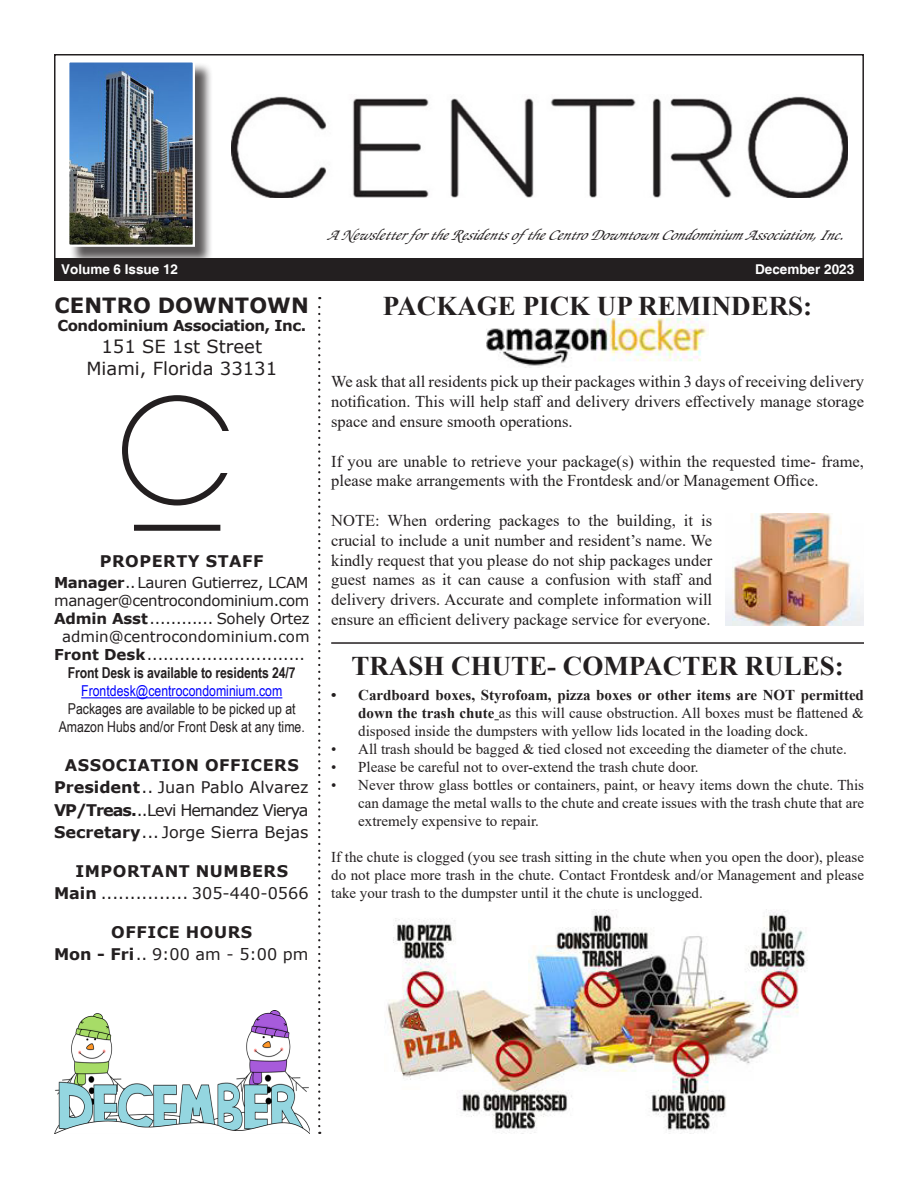
<style>
.page{position:relative;width:918px;height:1188px;background:#fff}
.page>*{position:absolute;margin:0;border:0;box-sizing:border-box;transform-origin:0 0}
.t1{font:700 27px "Times New Roman";color:#231f20}
.t2{font:700 21px "Verdana";letter-spacing:.005em;color:#231f20}
.t3{font:18px "Verdana";color:#231f20}
.t4{font:16.5px/19.8px "Times New Roman";color:#231f20;text-align:justify}
.t5{font:italic 500 16.5px "Zapf Chancery";color:#231f20}
.t6{font:16.05px "Verdana";color:#231f20}
.t7{font:700 16.05px "Verdana";letter-spacing:.035em;color:#231f20}
.t8{font:16.05px "Verdana";letter-spacing:-.06em;color:#231f20}
.t9{font:15px/18px "Times New Roman";color:#231f20;text-align:justify}
.t10{font:15px/18px "Verdana";letter-spacing:-.025em;color:#231f20}
.t11{font:15px/18px "Arial Narrow";color:#231f20;text-align:center}
.t12{font:700 15px/18px "Arial Narrow";letter-spacing:-.01em;color:#231f20;text-align:center}
.t13{font:15px/18px "Verdana";color:#231f20;text-align:center}
.t14{font:700 15px "Verdana";letter-spacing:-.03em;color:#231f20}
.t15{font:700 13.5px "Helvetica";color:#fff}
.s1{font-weight:700}
.s2{font-weight:400;color:#00f}
</style>
<div class="page">
<hr style="left:81px;top:697px;width:201px;height:1px;background:#00f">
<div style="left:54px;top:258px;width:810px;height:23px;background:#231f20"></div>
<div style="left:69px;top:62px;width:145px;height:204px;background:#231f20;opacity:.75"></div>
<img style="left:70px;top:63px;width:122px;height:181px">
<div style="left:67px;top:60px;width:128px;height:187px;border:2px solid #fff"></div>
<img style="left:231px;top:96px;width:617px;height:102px">
<svg style="left:318px;top:297px;width:2px;height:829px"></svg>
<div style="left:122px;top:395px;width:110px;height:111px;border:6px solid #231f20;border-radius:50%"></div>
<div style="left:206px;top:432px;width:36px;height:41px;background:#fff"></div>
<div style="left:134px;top:525px;width:86px;height:6px;background:#231f20"></div>
<img style="left:54px;top:1010px;width:256px;height:124px">
<img style="left:487px;top:318px;width:222px;height:50px">
<img style="left:726px;top:514px;width:138px;height:111px">
<img style="left:385px;top:910px;width:423px;height:224px">
<hr style="left:331px;top:642px;width:533px;height:2px;background:#231f20">
<p class="t5" style="left:326px;top:224px;width:524px">ANewsletterfortheResidentsoftheCentroDowntownCondominiumAssociation,Inc.</p>
<p class="t15" style="left:61px;top:261px;width:119px">Volume 6 Issue 12</p>
<p class="t15" style="left:755px;top:261px;width:101px">December 2023</p>
<p class="t2" style="left:55px;top:291px;width:256px">CENTRO DOWNTOWN</p>
<p class="t14" style="left:57px;top:315px;width:250px">Condominium Association, Inc.</p>
<p class="t3" style="left:102px;top:334px;width:162px">151 SE 1st Street</p>
<p class="t3" style="left:86px;top:356px;width:192px">Miami, Florida 33131</p>
<p class="t7" style="left:100px;top:550px;width:165px">PROPERTY STAFF</p>
<p class="t10" style="left:54px;top:574px;width:257px"><span class="s1">Manager</span>..Lauren Gutierrez, LCAM manager@centrocondominium.com</p>
<p class="t13" style="left:54px;top:610px;width:257px"><span class="s1">Admin Asst</span>............ Sohely Ortez admin@centrocondominium.com</p>
<p class="t10" style="left:54px;top:646px;width:253px"><span class="s1">Front Desk</span>.............................</p>
<p class="t12" style="left:68px;top:663px;width:229px">Front Desk is available to residents 24/7<br><span class="s2">Frontdesk@centrocondominium.com</span></p>
<p class="t11" style="left:59px;top:699px;width:248px">Packages are available to be picked up at<br>Amazon Hubs and/or Front Desk at any time.</p>
<p class="t7" style="left:65px;top:754px;width:236px">ASSOCIATION OFFICERS</p>
<p class="t6" style="left:54px;top:776px;width:256px"><span class="s1">President</span>.. Juan Pablo Alvarez</p>
<p class="t8" style="left:54px;top:799px;width:256px"><span class="s1">VP/Treas.</span>..Levi Hernandez Vierya</p>
<p class="t6" style="left:54px;top:821px;width:256px"><span class="s1">Secretary</span>... Jorge Sierra Bejas</p>
<p class="t7" style="left:75px;top:860px;width:214px">IMPORTANT NUMBERS</p>
<p class="t6" style="left:54px;top:882px;width:256px"><span class="s1">Main</span> ............... 305-440-0566</p>
<p class="t7" style="left:111px;top:921px;width:143px">OFFICE HOURS</p>
<p class="t6" style="left:54px;top:943px;width:256px"><span class="s1">Mon - Fri</span>.. 9:00 am - 5:00 pm</p>
<p class="t1" style="left:383px;top:287px;width:431px">PACKAGE PICK UP REMINDERS:</p>
<p class="t4" style="left:331px;top:371px;width:534px">We ask that all residents pick up their packages within 3 days of receiving delivery notification. This will help staff and delivery drivers effectively manage storage space and ensure smooth operations.</p>
<p class="t4" style="left:331px;top:451px;width:534px">If you are unable to retrieve your package(s) within the requested time- frame, please make arrangements with the Frontdesk and/or Management Office.</p>
<p class="t4" style="left:331px;top:510px;width:382px">NOTE: When ordering packages to the building, it is crucial to include a unit number and resident’s name. We kindly request that you please do not ship packages under guest names as it can cause a confusion with staff and delivery drivers. Accurate and complete information will ensure an efficient delivery package service for everyone.</p>
<p class="t1" style="left:351px;top:647px;width:494px">TRASH CHUTE- COMPACTER RULES:</p>
<p class="t9" style="left:358px;top:686px;width:507px;text-indent:-27px"><span class="s1">• Cardboard boxes, Styrofoam, pizza boxes or other items are NOT permitted down the trash chute</span> as this will cause obstruction. All boxes must be flattened &amp; disposed inside the dumpsters with yellow lids located in the loading dock.</p>
<p class="t9" style="left:331px;top:740px;width:517px">• All trash should be bagged &amp; tied closed not exceeding the diameter of the chute.</p>
<p class="t9" style="left:331px;top:758px;width:369px">• Please be careful not to over-extend the trash chute door.</p>
<p class="t9" style="left:358px;top:776px;width:507px;text-indent:-27px">• Never throw glass bottles or containers, paint, or heavy items down the chute. This can damage the metal walls to the chute and create issues with the trash chute that are extremely expensive to repair.</p>
<p class="t9" style="left:331px;top:848px;width:534px">If the chute is clogged (you see trash sitting in the chute when you open the door), please do not place more trash in the chute. Contact Frontdesk and/or Management and please take your trash to the dumpster until it the chute is unclogged.</p>
</div>
